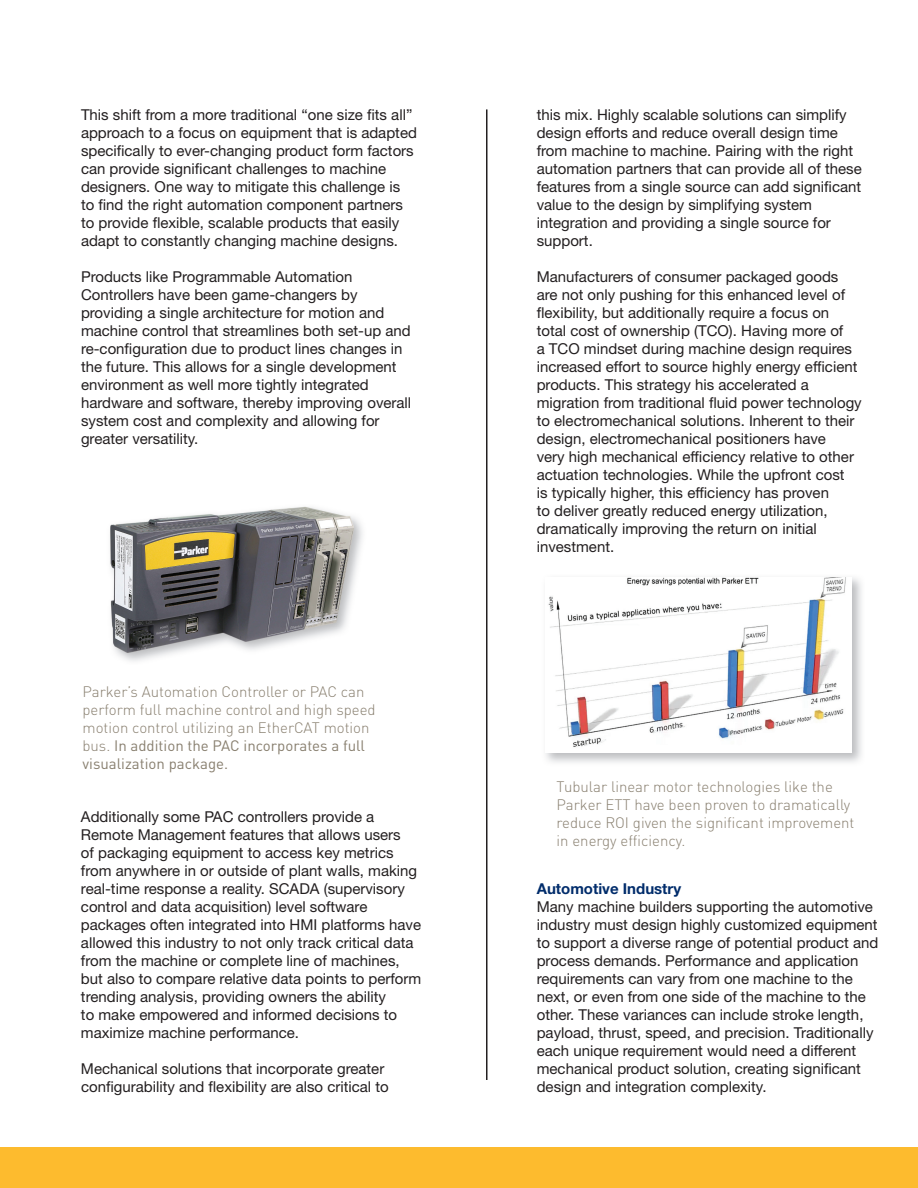
<style>
.page{position:relative;width:918px;height:1188px;background:#fff}
.page>*{position:absolute;margin:0;border:0;box-sizing:border-box;transform-origin:0 0}
.t1{font:15px/18px "Helvetica Neue LT Std";color:#231f20}
.t2{font:300 15px/18px "DINOT";color:#887f6f}
.t3{font:700 15px "Helvetica Neue LT Std";color:#002c6b}
.s1{font-weight:400}
</style>
<div class="page">
<div style="left:0;top:1147px;width:918px;height:41px;background:#fdbb2e"></div>
<hr style="left:486px;top:109px;width:2px;height:971px;background:#231f20">
<img style="left:110px;top:506px;width:253px;height:155px">
<img style="left:547px;top:578px;width:300px;height:170px">
<p class="t1" style="left:81px;top:106px;width:337px">This shift from a more traditional “one size fits all” approach to a focus on equipment that is adapted specifically to ever-changing product form factors can provide significant challenges to machine designers. One way to mitigate this challenge is to find the right automation component partners to provide flexible, scalable products that easily adapt to constantly changing machine designs.</p>
<p class="t1" style="left:81px;top:268px;width:332px">Products like Programmable Automation Controllers have been game-changers by providing a single architecture for motion and machine control that streamlines both set-up and re-configuration due to product lines changes in the future. This allows for a single development environment as well more tightly integrated hardware and software, thereby improving overall system cost and complexity and allowing for greater versatility.</p>
<p class="t2" style="left:83px;top:682px;width:295px">Parker’s Automation Controller or PAC can perform full machine control and high speed motion control utilizing an EtherCAT motion bus. <span class="s1">In addition the PAC incorporates a full visualization package.</span></p>
<p class="t1" style="left:81px;top:808px;width:342px">Additionally some PAC controllers provide a Remote Management features that allows users<br>of packaging equipment to access key metrics from anywhere in or outside of plant walls, making real-time response a reality. SCADA (supervisory control and data acquisition) level software packages often integrated into HMI platforms have allowed this industry to not only track critical data from the machine or complete line of machines, but also to compare relative data points to perform trending analysis, providing owners the ability<br>to make empowered and informed decisions to maximize machine performance.</p>
<p class="t1" style="left:81px;top:1060px;width:305px">Mechanical solutions that incorporate greater</p>
<p class="t1" style="left:537px;top:106px;width:327px">this mix. Highly scalable solutions can simplify design efforts and reduce overall design time from machine to machine. Pairing with the right automation partners that can provide all of these features from a single source can add significant value to the design by simplifying system integration and providing a single source for support.</p>
<p class="t1" style="left:537px;top:268px;width:327px">Manufacturers of consumer packaged goods are not only pushing for this enhanced level of flexibility, but additionally require a focus on total cost of ownership (TCO). Having more of<br>a TCO mindset during machine design requires increased effort to source highly energy efficient products. This strategy his accelerated a migration from traditional fluid power technology to electromechanical solutions. Inherent to their design, electromechanical positioners have<br>very high mechanical efficiency relative to other actuation technologies. While the upfront cost<br>is typically higher, this efficiency has proven<br>to deliver greatly reduced energy utilization, dramatically improving the return on initial investment.</p>
<p class="t2" style="left:557px;top:777px;width:278px">Tubular linear motor technologies like the</p>
<p class="t2" style="left:557px;top:795px;width:295px">Parker ETT have been proven to dramatically</p>
<p class="t2" style="left:557px;top:813px;width:299px">reduce ROI given the significant improvement</p>
<p class="t2" style="left:557px;top:831px;width:130px">in energy efficiency.</p>
<p class="t3" style="left:537px;top:880px;width:146px">Automotive Industry</p>
<p class="t1" style="left:537px;top:898px;width:343px">Many machine builders supporting the automotive industry must design highly customized equipment to support a diverse range of potential product and process demands. Performance and application requirements can vary from one machine to the next, or even from one side of the machine to the other. These variances can include stroke length, payload, thrust, speed, and precision. Traditionally each unique requirement would need a different mechanical product solution, creating significant</p>
<p class="t1" style="left:81px;top:1078px;width:309px">configurability and flexibility are also critical to</p>
<p class="t1" style="left:537px;top:1078px;width:231px">design and integration complexity.</p>
</div>
